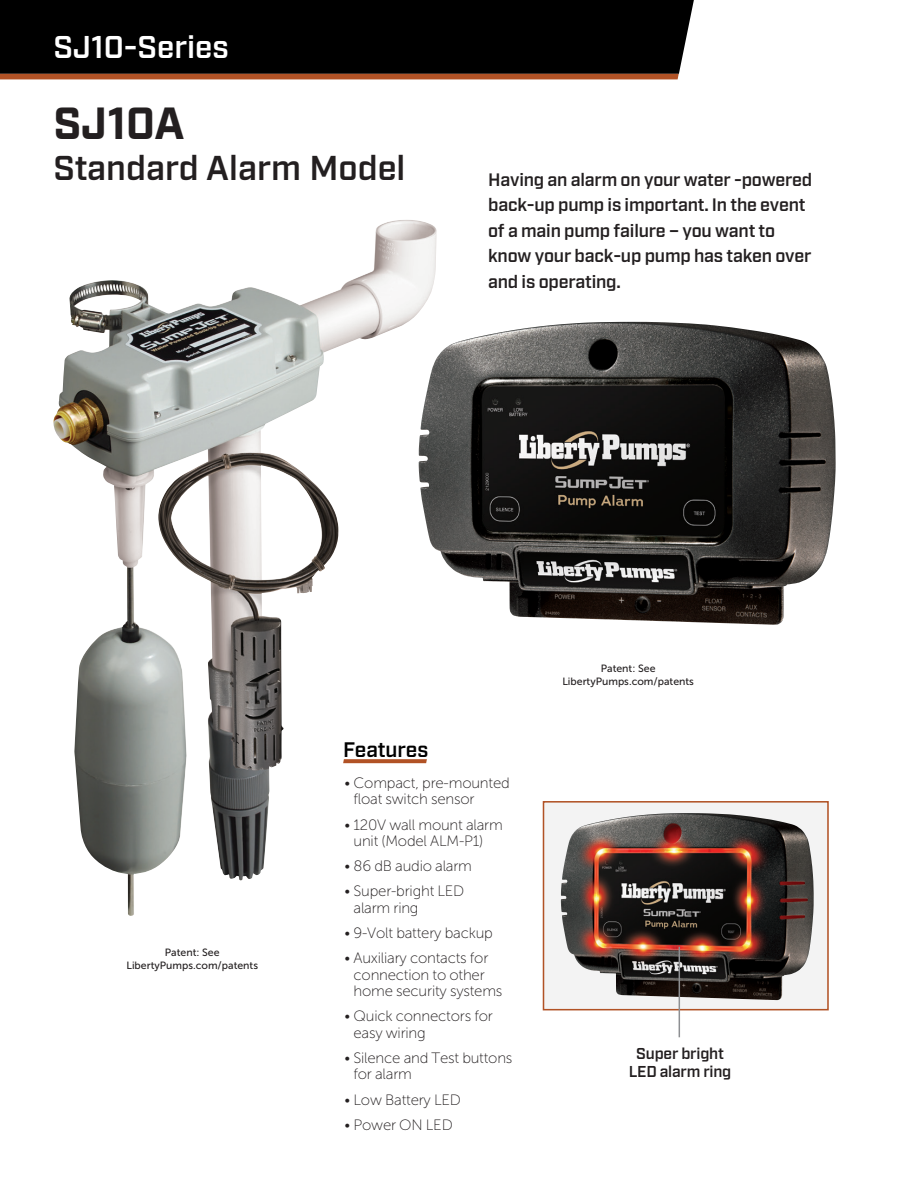
<style>
.page{position:relative;width:918px;height:1188px;background:#fff}
.page>*{position:absolute;margin:0;border:0;box-sizing:border-box;transform-origin:0 0}
.Body_Headers{font:700 45px "Industry";color:#231f20}
.Body_Headers-2{font:600 34.5px "Industry";color:#231f20}
.Body_Headers-3{font:600 31.5px "Industry";color:#fff}
.Body_Headers-4{font:600 21px "Industry";letter-spacing:-.005em;color:#000}
.t1{font:600 18px/25.5px "Industry";letter-spacing:-.01em;color:#231f20}
.body{font:600 15.75px/18px "Industry";letter-spacing:-.01em;color:#231f20;text-align:center}
.t2{font:15px/16.5px "Museo Sans 100";letter-spacing:-.015em;color:#231f20}
.Patent{font:10.5px "Museo Sans 500";color:#231f20}
</style>
<div class="page">
<img style="left:419px;top:322px;width:417px;height:303px">
<img style="left:53px;top:220px;width:353px;height:696px">
<div style="left:544px;top:802px;width:284px;height:208px;background:#f3f3f3"></div>
<img style="left:561px;top:813px;width:253px;height:187px">
<div style="left:543px;top:801px;width:286px;height:209px;border:2px solid #b15225"></div>
<hr style="left:679px;top:947px;width:1px;height:90px;background:#8d8f92">
<svg style="left:343px;top:759px;width:84px;height:4px"></svg>
<div style="left:0;top:0;width:694px;height:74px;background:#000"></div>
<div style="left:0;top:74px;width:679px;height:5px;background:#b15225"></div>
<p class="Body_Headers-3" style="left:53px;top:29px;width:177px">SJ10-Series</p>
<p class="Body_Headers" style="left:53px;top:96px;width:133px">SJ10A</p>
<p class="Body_Headers-2" style="left:53px;top:148px;width:353px">Standard Alarm Model</p>
<p class="t1" style="left:488px;top:168px;width:326px">Having an alarm on your water -powered back-up pump is important. In the event of a main pump failure – you want to know your back-up pump has taken over and is operating.</p>
<p class="Body_Headers-4" style="left:343px;top:737px;width:87px">Features</p>
<p class="Patent" style="left:601px;top:663px;width:56px">Patent: See</p>
<p class="Patent" style="left:562px;top:675px;width:133px">LibertyPumps.com/patents</p>
<p class="Patent" style="left:165px;top:947px;width:56px">Patent: See</p>
<p class="Patent" style="left:126px;top:960px;width:133px">LibertyPumps.com/patents</p>
<p class="t2" style="left:354px;top:775px;width:158px;text-indent:-9px">• Compact, pre-mounted float switch sensor</p>
<p class="t2" style="left:354px;top:816px;width:151px;text-indent:-9px">• 120V wall mount alarm unit (Model ALM-P1)</p>
<p class="t2" style="left:345px;top:858px;width:129px">• 86 dB audio alarm</p>
<p class="t2" style="left:354px;top:883px;width:112px;text-indent:-9px">• Super-bright LED alarm ring</p>
<p class="t2" style="left:345px;top:925px;width:150px">• 9-Volt battery backup</p>
<p class="t2" style="left:354px;top:950px;width:150px;text-indent:-9px">• Auxiliary contacts for connection to other home security systems</p>
<p class="t2" style="left:354px;top:1008px;width:141px;text-indent:-9px">• Quick connectors for easy wiring</p>
<p class="t2" style="left:354px;top:1050px;width:161px;text-indent:-9px">• Silence and Test buttons for alarm</p>
<p class="t2" style="left:345px;top:1091px;width:118px">• Low Battery LED</p>
<p class="t2" style="left:345px;top:1116px;width:110px">• Power ON LED</p>
<p class="body" style="left:629px;top:1045px;width:104px">Super bright<br>LED alarm ring</p>
</div>
